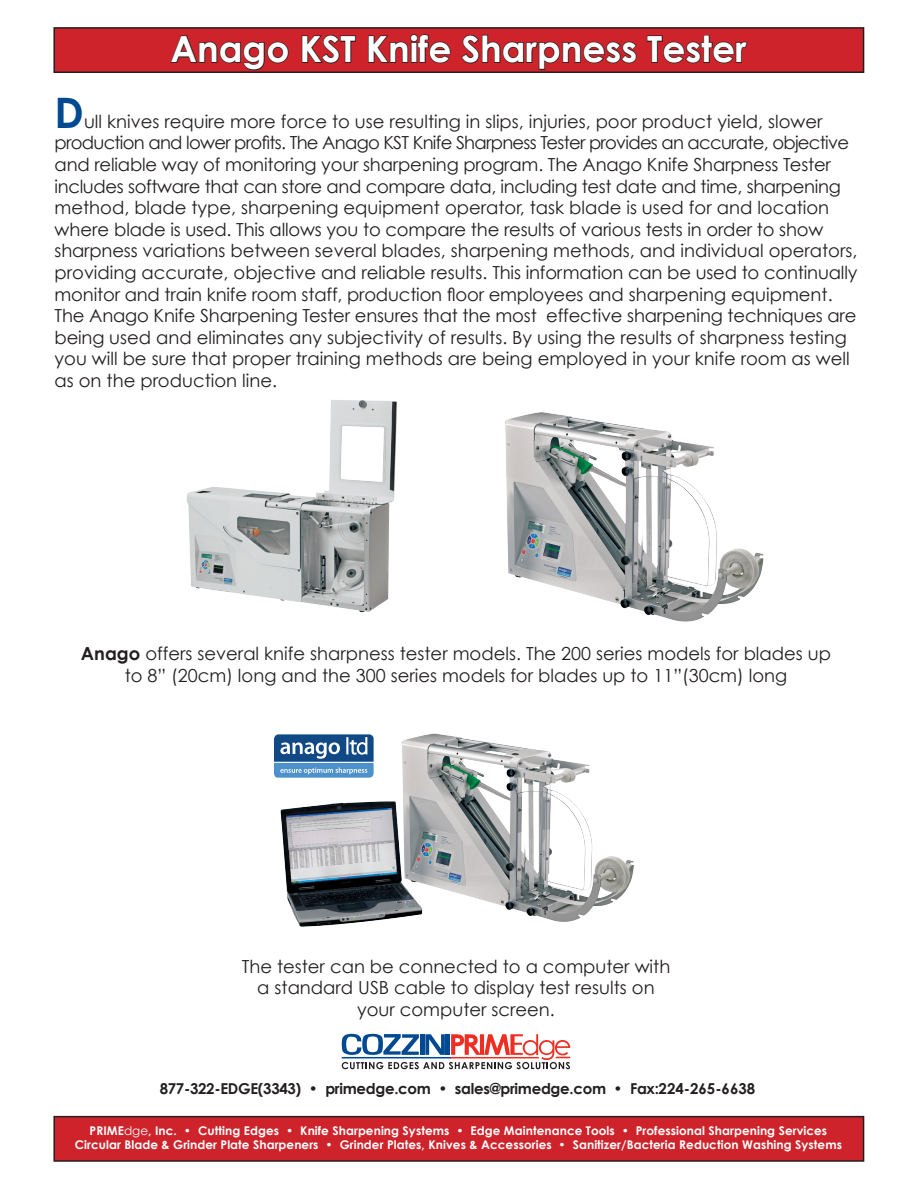
<style>
.page{position:relative;width:918px;height:1188px;background:#fff}
.page>*{position:absolute;margin:0;border:0;box-sizing:border-box;transform-origin:0 0}
.t1{font:700 42px "Century Gothic";color:#014990}
.t2{font:700 36px "Century Gothic";color:#fff}
.t3{font:18px/21.6px "Century Gothic";color:#231f20}
.t4{font:700 15px "Century Gothic";letter-spacing:-.02em;color:#231f20}
.t5{font:700 12px "Century Gothic";letter-spacing:.005em;color:#fff}
.s1{font-weight:700}
.s2{font-weight:400}
</style>
<div class="page">
<div style="left:54px;top:28px;width:810px;height:44px;background:#ce232a"></div>
<div style="left:53px;top:27px;width:811px;height:46px;border:2px solid #231f20"></div>
<div style="left:54px;top:1117px;width:810px;height:44px;background:#ce232a"></div>
<div style="left:53px;top:1116px;width:811px;height:46px;border:2px solid #231f20"></div>
<svg style="left:170px;top:35px;width:120px;height:36px"></svg>
<svg style="left:301px;top:34px;width:55px;height:30px"></svg>
<svg style="left:368px;top:34px;width:83px;height:30px"></svg>
<svg style="left:460px;top:34px;width:177px;height:37px"></svg>
<svg style="left:646px;top:35px;width:102px;height:29px"></svg>
<img style="left:186px;top:400px;width:212px;height:213px">
<img style="left:280px;top:733px;width:354px;height:194px">
<img style="left:505px;top:412px;width:259px;height:210px">
<svg style="left:505px;top:521px;width:30px;height:101px"></svg>
<svg style="left:342px;top:1034px;width:228px;height:35px"></svg>
<hr style="left:342px;top:1057px;width:109px;height:1px;background:#014990">
<svg style="left:274px;top:734px;width:100px;height:44px;background:#5585b4"></svg>
<p class="t2" style="left:171px;top:26px;width:578px">Anago KST Knife Sharpness Tester</p>
<p class="t1" style="left:55px;top:86px;width:31px">D</p>
<p class="t3" style="left:84px;top:110px;width:740px">ull knives require more force to use resulting in slips, injuries, poor product yield, slower</p>
<p class="t3" style="left:55px;top:132px;width:804px">production and lower profits. The Anago KST Knife Sharpness Tester provides an accurate, objective and reliable way of monitoring your sharpening program. The Anago Knife Sharpness Tester includes software that can store and compare data, including test date and time, sharpening method, blade type, sharpening equipment operator, task blade is used for and location where blade is used. This allows you to compare the results of various tests in order to show sharpness variations between several blades, sharpening methods, and individual operators, providing accurate, objective and reliable results. This information can be used to continually monitor and train knife room staff, production floor employees and sharpening equipment.<br>The Anago Knife Sharpening Tester ensures that the most effective sharpening techniques are being used and eliminates any subjectivity of results. By using the results of sharpness testing you will be sure that proper training methods are being employed in your knife room as well as on the production line.</p>
<p class="t3" style="left:81px;top:643px;width:752px"><span class="s1">Anago</span> offers several knife sharpness tester models. The 200 series models for blades up</p>
<p class="t3" style="left:125px;top:665px;width:664px">to 8” (20cm) long and the 300 series models for blades up to 11”(30cm) long</p>
<p class="t3" style="left:242px;top:955px;width:430px;text-align:center">The tester can be connected to a computer with a standard USB cable to display test results on your computer screen.</p>
<p class="t4" style="left:160px;top:1079px;width:597px">877-322-EDGE(3343) • primedge.com • sales@primedge.com • Fax:224-265-6638</p>
<p class="t5" style="left:90px;top:1123px;width:739px">PRIME<span class="s2">dge</span>, Inc. • Cutting Edges • Knife Sharpening Systems • Edge Maintenance Tools • Professional Sharpening Services</p>
<p class="t5" style="left:75px;top:1137px;width:769px">Circular Blade &amp; Grinder Plate Sharpeners • Grinder Plates, Knives &amp; Accessories • Sanitizer/Bacteria Reduction Washing Systems</p>
</div>
